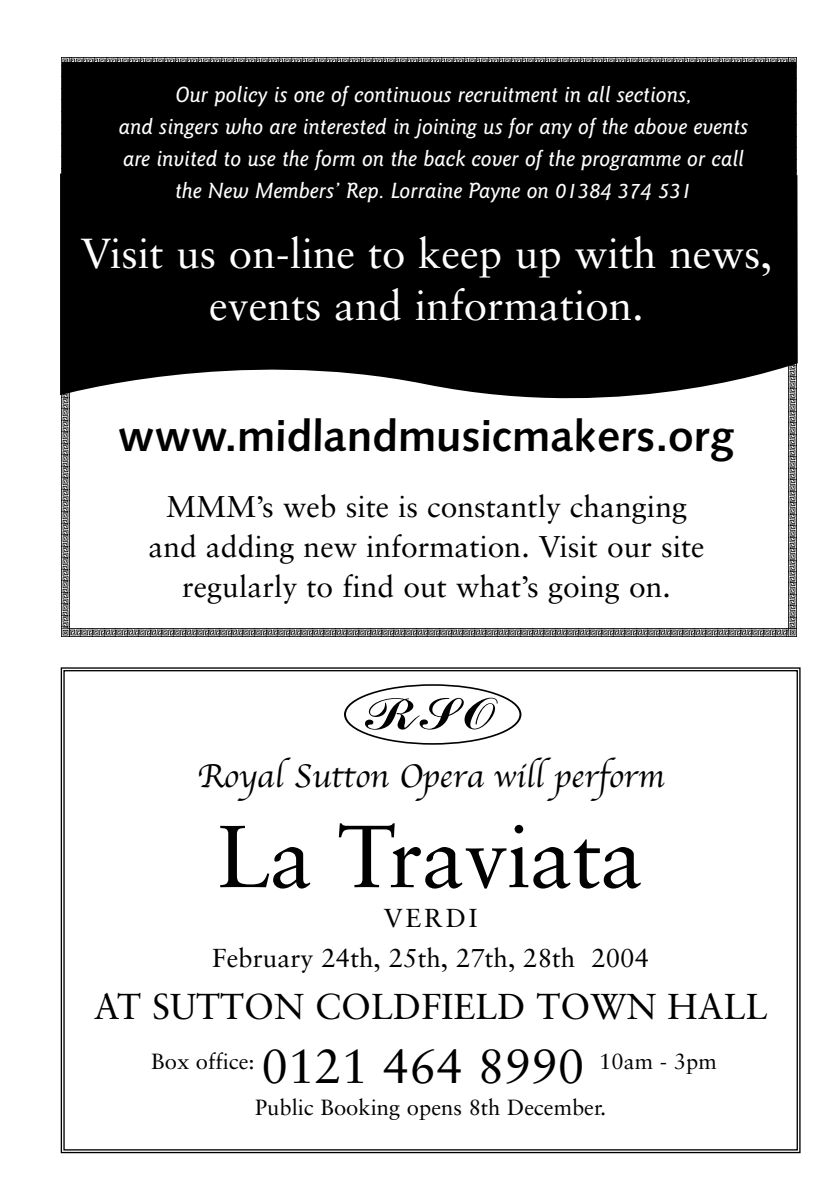
<style>
.page{position:relative;width:840px;height:1191px;background:#fff}
.page>*{position:absolute;margin:0;border:0;box-sizing:border-box;transform-origin:0 0}
.t1{font:88px "Sabon";letter-spacing:-.015em;color:#000}
.t2{font:44px "Humanist 531 BT Bold A";color:#000}
.t3{font:42px/52px "Sabon";color:#fff;text-align:center}
.t4{font:36px "Sabon";color:#000}
.t5{font:34px "Apple Chancery";color:#000}
.t6{font:30px/40px "Sabon";color:#000;text-align:center}
.t7{font:26px/40px "Sabon";color:#000;text-align:center}
.t8{font:italic 500 22px/32px "Goudy Sans IT Cby BT";color:#fff;text-align:center}
.t9{font:22px/46px "Sabon";color:#000;text-align:center}
.s1{font-size:48px}
</style>
<div class="page">
<div style="left:344px;top:684px;width:177px;height:61px;border:2px solid #000;border-radius:50%"></div>
<svg style="left:364px;top:697px;width:133px;height:32px"></svg>
<svg style="left:61px;top:57px;width:735px;height:579px"></svg>
<svg style="left:60px;top:174px;width:737px;height:251px;fill:#000"></svg>
<div style="left:62px;top:62px;width:733px;height:156px;background:#000"></div>
<p class="t8" style="left:119px;top:80px;width:630px">Our policy is one of continuous recruitment in all sections,<br>and singers who are interested in joining us for any of the above events are invited to use the form on the back cover of the programme or call the New Members’ Rep. Lorraine Payne on 01384 374 531</p>
<h3 class="t3" style="left:81px;top:231px;width:692px">Visit us on-line to keep up with news, events and information.</h3>
<h2 class="t2" style="left:118px;top:419px;width:618px">www.midlandmusicmakers.org</h2>
<h3 class="t6" style="left:148px;top:489px;width:557px">MMM’s web site is constantly changing and adding new information. Visit our site regularly to find out what’s going on.</h3>
<h3 class="t5" style="left:197px;top:755px;width:468px">Royal Sutton Opera will perform</h3>
<h1 class="t1" style="left:217px;top:820px;width:428px">La Traviata</h1>
<p class="t7" style="left:212px;top:900px;width:438px">VERDI<br>February 24th, 25th, 27th, 28th 2004</p>
<h3 class="t4" style="left:94px;top:991px;width:675px">AT SUTTON COLDFIELD TOWN HALL</h3>
<p class="t9" style="left:151px;top:1040px;width:566px">Box office: <span class="s1">0121 464 8990</span> 10am - 3pm<br>Public Booking opens 8th December.</p>
</div>
